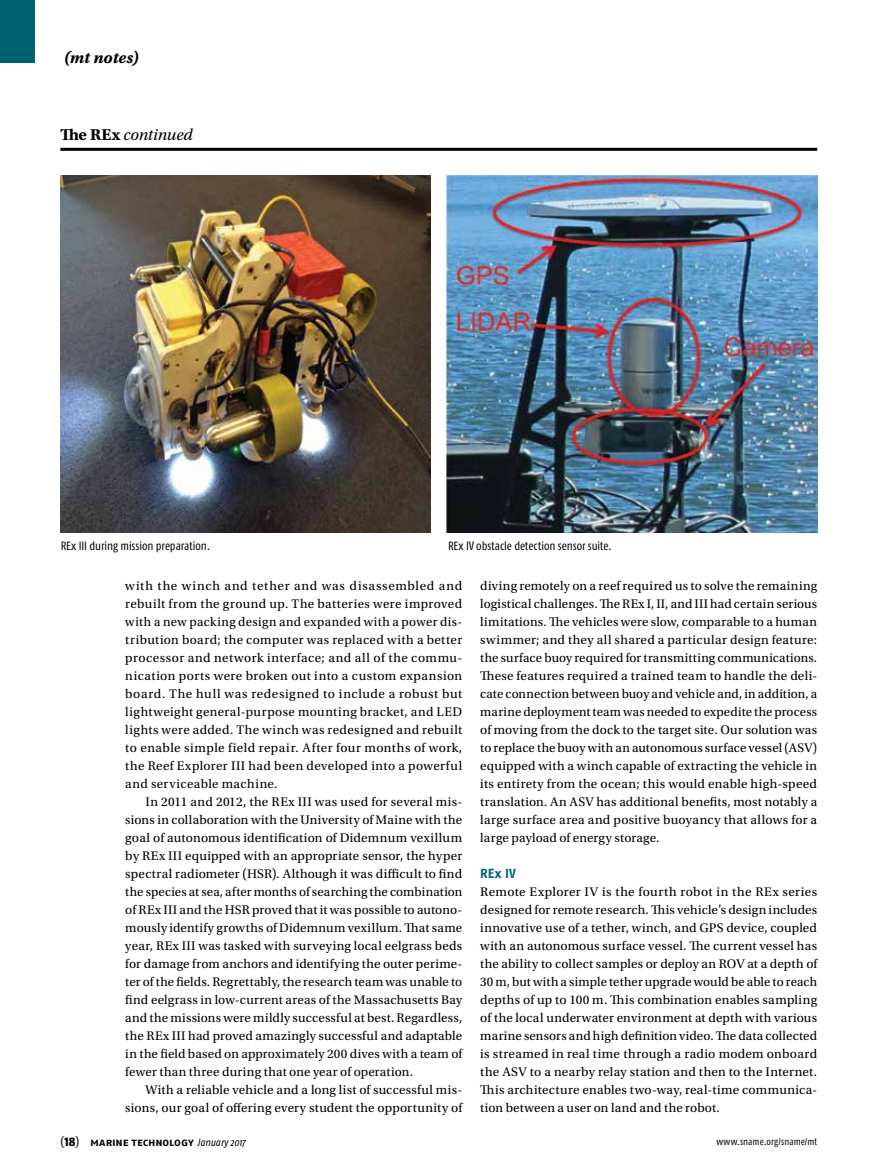
<style>
.page{position:relative;width:878px;height:1175px;background:#fff}
.page>*{position:absolute;margin:0;border:0;box-sizing:border-box;transform-origin:0 0}
.t1{font:italic 16.5px "Utopia Std";letter-spacing:-.005em;color:#000}
.t2{font:16.5px "Utopia Std Bold Capt It";letter-spacing:.01em;color:#000}
.t3{font:13.2px/18px "Utopia Std";letter-spacing:.015em;color:#000;text-align:justify}
.t4{font:700 13.2px "Fago OT";color:#006171}
.t5{font:condensed 12px "Fago OT";letter-spacing:-.005em;color:#000}
.t6{font:700 11.25px "Fago OT";letter-spacing:-.005em;color:#000}
.t7{font:condensed 9.75px "Fago OT";letter-spacing:.01em;color:#000}
.s1{font-family:"Utopia Std Bold Capt";font-style:normal}
.s2{font-family:"Utopia Std";font-weight:400;font-size:12.75px}
.s3{font-weight:800;font-stretch:condensed;font-size:12.75px}
.s4{font-weight:400;font-style:italic;font-stretch:condensed;font-size:10.5px}
</style>
<div class="page">
<div style="left:0;top:0;width:34px;height:63px;background:#006171"></div>
<hr style="left:60px;top:148px;width:757px;height:3px;background:#000">
<img style="left:60px;top:175px;width:371px;height:357px">
<img style="left:447px;top:175px;width:370px;height:357px">
<p class="t2" style="left:64px;top:48px;width:76px">(mt notes)</p>
<p class="t1" style="left:60px;top:125px;width:134px"><span class="s1">The REx</span> continued</p>
<p class="t5" style="left:61px;top:539px;width:151px">REx III during mission preparation.</p>
<p class="t5" style="left:448px;top:539px;width:165px">REx IV obstacle detection sensor suite.</p>
<p class="t3" style="left:125px;top:576px;width:338px">with the winch and tether and was disassembled and rebuilt from the ground up. The batteries were improved with a new packing design and expanded with a power dis&shy;tribution board; the computer was replaced with a better processor and network interface; and all of the commu&shy;nication ports were broken out into a custom expansion board. The hull was redesigned to include a robust but lightweight general-purpose mounting bracket, and LED lights were added. The winch was redesigned and rebuilt to enable simple field repair. After four months of work, the Reef Explorer III had been developed into a powerful and serviceable machine.</p>
<p class="t3" style="left:125px;top:792px;width:338px;text-indent:20px">In 2011 and 2012, the REx III was used for several mis&shy;sions in collaboration with the University of Maine with the goal of autonomous identification of Didemnum vexillum by REx III equipped with an appropriate sensor, the hyper spectral radiometer (HSR). Although it was difficult to find the species at sea, after months of searching the combination of REx III and the HSR proved that it was possible to autono&shy;mously identify growths of Didemnum vexillum. That same year, REx III was tasked with surveying local eelgrass beds for damage from anchors and identifying the outer perime&shy;ter of the fields. Regrettably, the research team was unable to find eelgrass in low-current areas of the Massachusetts Bay and the missions were mildly successful at best. Regardless, the REx III had proved amazingly successful and adaptable in the field based on approximately 200 dives with a team of fewer than three during that one year of operation.</p>
<p class="t3" style="left:125px;top:1080px;width:338px;text-align:right">With a reliable vehicle and a long list of successful mis&shy;sions, our goal of offering every student the opportunity of</p>
<p class="t3" style="left:480px;top:576px;width:338px">diving remotely on a reef required us to solve the remaining logistical challenges. The REx I, II, and III had certain serious limitations. The vehicles were slow, comparable to a human swimmer; and they all shared a particular design feature: the surface buoy required for transmitting communications.<br>These features required a trained team to handle the deli&shy;cate connection between buoy and vehicle and, in addition, a marine deployment team was needed to expedite the process of moving from the dock to the target site. Our solution was to replace the buoy with an autonomous surface vessel (ASV) equipped with a winch capable of extracting the vehicle in its entirety from the ocean; this would enable high-speed translation. An ASV has additional benefits, most notably a large surface area and positive buoyancy that allows for a large payload of energy storage.</p>
<p class="t4" style="left:480px;top:865px;width:37px">REx IV</p>
<p class="t3" style="left:480px;top:882px;width:338px">Remote Explorer IV is the fourth robot in the REx series designed for remote research. This vehicle’s design includes innovative use of a tether, winch, and GPS device, coupled with an autonomous surface vessel. The current vessel has the ability to collect samples or deploy an ROV at a depth of 30 m, but with a simple tether upgrade would be able to reach depths of up to 100 m. This combination enables sampling of the local underwater environment at depth with various marine sensors and high definition video. The data collected is streamed in real time through a radio modem onboard the ASV to a nearby relay station and then to the Internet.<br>This architecture enables two-way, real-time communica&shy;tion between a user on land and the robot.</p>
<p class="t6" style="left:60px;top:1135px;width:186px"><span class="s2">(</span><span class="s3">18</span><span class="s2">)</span> marine technology <span class="s4">January 2017</span></p>
<p class="t7" style="left:716px;top:1135px;width:102px">www.sname.org/sname/mt</p>
</div>
